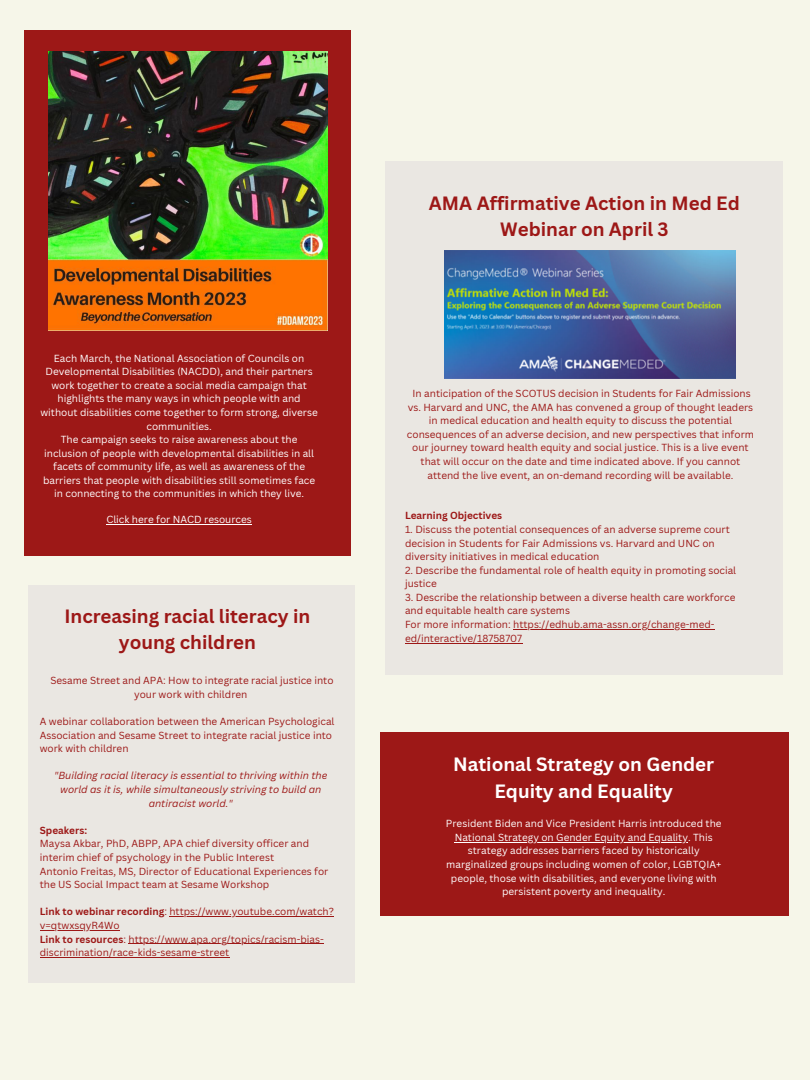
<style>
.page{position:relative;width:810px;height:1080px;background:#f6f6e9}
.page>*{position:absolute;margin:0;border:0;box-sizing:border-box;transform-origin:0 0}
.t1{font:700 18.75px/26.2px "Canva Sans";color:#9d1817;text-align:center}
.t2{font:700 18.75px/26.2px "Canva Sans";color:#fff;text-align:center}
.t3{font:10px/13.6px "Canva Sans";color:#9d1817}
.t4{font:10px/13.6px "Canva Sans";color:#fff;text-align:center}
.t5{font:italic 10px/13.6px "Canva Sans";color:#9d1817;text-align:center}
.t6{font:700 10px "Canva Sans";color:#9d1817}
.s1{font-weight:700}
</style>
<div class="page">
<div style="left:25px;top:31px;width:326px;height:525px;background:#9d1817"></div>
<div style="left:385px;top:162px;width:397px;height:513px;background:#eae7e2"></div>
<img style="left:48px;top:52px;width:279px;height:279px">
<img style="left:444px;top:250px;width:291px;height:128px">
<hr style="left:106px;top:524px;width:146px;height:1px;background:#fff">
<hr style="left:513px;top:629px;width:202px;height:1px;background:#9d1817">
<hr style="left:405px;top:643px;width:117px;height:1px;background:#9d1817">
<div style="left:29px;top:586px;width:326px;height:397px;background:#eae7e2"></div>
<hr style="left:169px;top:916px;width:165px;height:1px;background:#9d1817">
<hr style="left:40px;top:930px;width:80px;height:1px;background:#9d1817">
<hr style="left:129px;top:944px;width:195px;height:1px;background:#9d1817">
<hr style="left:40px;top:957px;width:189px;height:1px;background:#9d1817">
<div style="left:380px;top:732px;width:409px;height:183px;background:#9d1817"></div>
<hr style="left:455px;top:842px;width:233px;height:1px;background:#fff">
<p class="t4" style="left:40px;top:351px;width:279px">Each March, the National Association of Councils on Developmental Disabilities (NACDD), and their partners work together to create a social media campaign that highlights the many ways in which people with and without disabilities come together to form strong, diverse communities.</p>
<p class="t4" style="left:43px;top:432px;width:274px">The campaign seeks to raise awareness about the inclusion of people with developmental disabilities in all facets of community life, as well as awareness of the barriers that people with disabilities still sometimes face in connecting to the communities in which they live.</p>
<p class="t4" style="left:106px;top:512px;width:147px">Click here for NACD resources</p>
<p class="t1" style="left:64px;top:603px;width:248px">Increasing racial literacy in young children</p>
<p class="t3" style="left:50px;top:674px;width:285px;text-align:center">Sesame Street and APA: How to integrate racial justice into your work with children</p>
<p class="t3" style="left:40px;top:714px;width:296px">A webinar collaboration between the American Psychological<br>Association and Sesame Street to integrate racial justice into work with children</p>
<p class="t5" style="left:54px;top:769px;width:275px">"Building racial literacy is essential to thriving within the world as it is, while simultaneously striving to build an antiracist world."</p>
<p class="t6" style="left:40px;top:823px;width:49px">Speakers:</p>
<p class="t3" style="left:40px;top:837px;width:271px">Maysa Akbar, PhD, ABPP, APA chief diversity officer and interim chief of psychology in the Public Interest</p>
<p class="t3" style="left:40px;top:864px;width:290px">Antonio Freitas, MS, Director of Educational Experiences for the US Social Impact team at Sesame Workshop</p>
<p class="t3" style="left:40px;top:905px;width:296px"><span class="s1">Link to webinar recording</span>: https://www.youtube.com/watch? v=qtwxsqyR4Wo</p>
<p class="t3" style="left:40px;top:932px;width:286px"><span class="s1">Link to resources</span>: https://www.apa.org/topics/racism-bias&shy;discrimination/race-kids-sesame-street</p>
<p class="t1" style="left:429px;top:189px;width:312px">AMA Affirmative Action in Med Ed<br>Webinar on April 3</p>
<p class="t3" style="left:407px;top:386px;width:349px;text-align:center">In anticipation of the SCOTUS decision in Students for Fair Admissions vs. Harvard and UNC, the AMA has convened a group of thought leaders in medical education and health equity to discuss the potential consequences of an adverse decision, and new perspectives that inform our journey toward health equity and social justice. This is a live event that will occur on the date and time indicated above. If you cannot attend the live event, an on-demand recording will be available.</p>
<p class="t6" style="left:405px;top:509px;width:99px">Learning Objectives</p>
<p class="t3" style="left:405px;top:522px;width:326px">1. Discuss the potential consequences of an adverse supreme court decision in Students for Fair Admissions vs. Harvard and UNC on diversity initiatives in medical education</p>
<p class="t3" style="left:405px;top:563px;width:333px">2. Describe the fundamental role of health equity in promoting social justice</p>
<p class="t3" style="left:405px;top:590px;width:332px">3. Describe the relationship between a diverse health care workforce and equitable health care systems</p>
<p class="t3" style="left:405px;top:617px;width:311px">For more information: https://edhub.ama-assn.org/change-med&shy;ed/interactive/18758707</p>
<p class="t2" style="left:453px;top:751px;width:263px">National Strategy on Gender<br>Equity and Equality</p>
<p class="t4" style="left:446px;top:817px;width:277px">President Biden and Vice President Harris introduced the National Strategy on Gender Equity and Equality. This strategy addresses barriers faced by historically marginalized groups including women of color, LGBTQIA+ people, those with disabilities, and everyone living with persistent poverty and inequality.</p>
</div>
